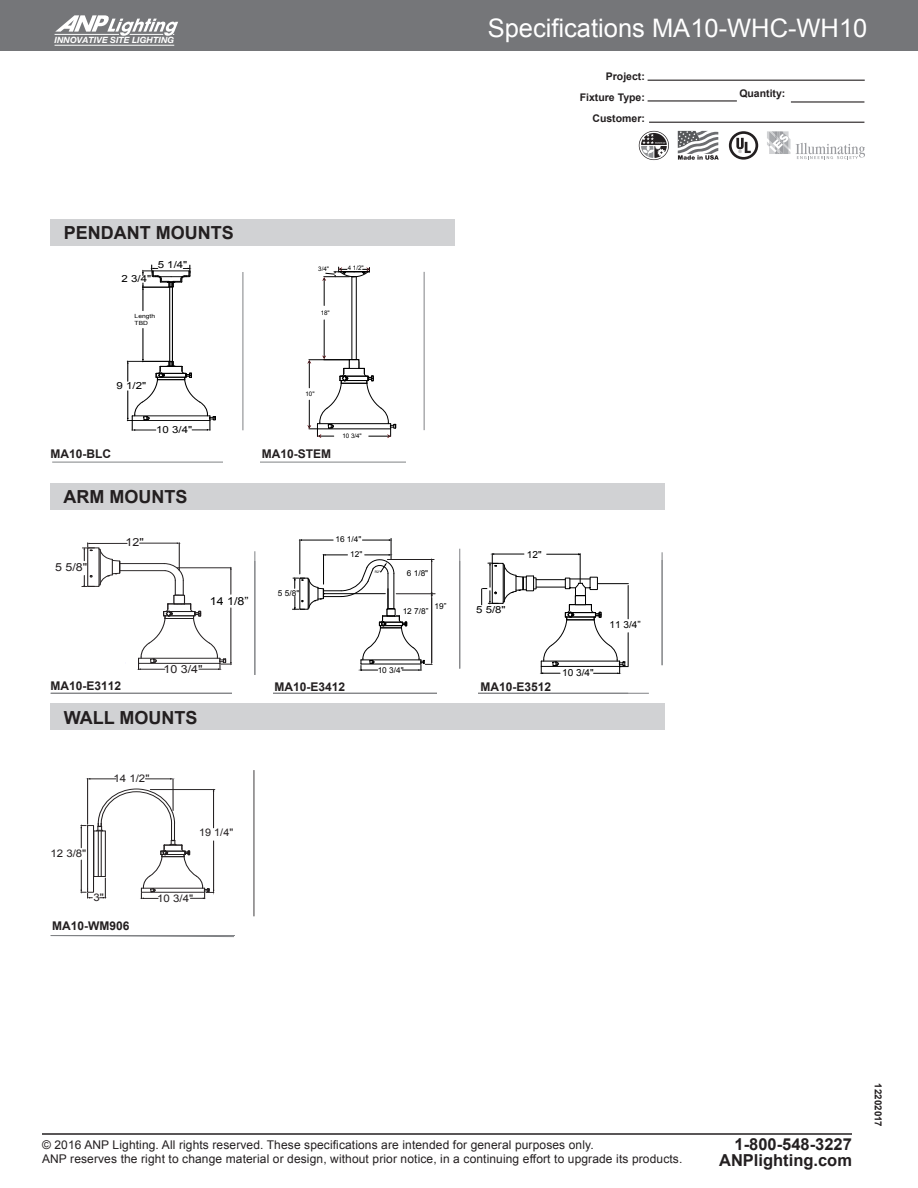
<style>
.page{position:relative;width:918px;height:1188px;background:#fff}
.page>*{position:absolute;margin:0;border:0;box-sizing:border-box;transform-origin:0 0}
.t1{font:25.5px "Arial";color:#fff}
.Select_Option_Header{font:700 18px "Arial";color:#231f20}
.t2{font:700 16.5px/16.5px "Arial";color:#231f20;text-align:right}
.t3{font:12px/13.5px "Arial";letter-spacing:.01em;color:#231f20}
.Main_Copy_with_1st_W{font:700 12px "Arial";color:#231f20}
.t4{font:11.1px "Arial";color:#231f20;scale:1.12 1}
.t5{font:11.1px "Arial";color:#000;scale:1.12 1}
.t6{font:700 10.5px/21px "Arial";color:#231f20;text-align:right}
.t7{font:10.5px "Arial";color:#231f20;scale:1.1 1}
.t8{font:10.5px "Arial";color:#231f20}
.t9{font:9.75px "Arial";color:#000;scale:1.17 1}
.t10{font:9.75px "Arial";color:#000;scale:1.04 1}
.t11{font:700 9.75px "Arial";color:#231f20}
.t12{font:italic 700 8.7px "Helvetica Neue";color:#fff}
.t13{font:8.1px "Arial";color:#000}
.t14{font:6.3px "Arial";color:#000}
.t15{font:5.7px/6.9px "Arial";color:#000;scale:1.17 1}
.t16{font:3.3px "Arial";color:#000}
</style>
<div class="page">
<div style="left:0;top:0;width:918px;height:51px;background:#757679"></div>
<hr style="left:42px;top:1133px;width:810px;height:2px;background:#231f20">
<hr style="left:648px;top:80px;width:217px;height:1px;background:#231f20">
<hr style="left:648px;top:100px;width:89px;height:2px;background:#231f20">
<hr style="left:791px;top:101px;width:73px;height:2px;background:#231f20">
<hr style="left:649px;top:122px;width:215px;height:1px;background:#231f20">
<hr style="left:55px;top:45px;width:119px;height:1px;background:#fff">
<svg style="left:55px;top:15px;width:123px;height:21px"></svg>
<svg style="left:729px;top:131px;width:29px;height:29px"></svg>
<svg style="left:639px;top:131px;width:30px;height:29px"></svg>
<svg style="left:639px;top:132px;width:29px;height:27px"></svg>
<svg style="left:641px;top:133px;width:26px;height:25px"></svg>
<svg style="left:678px;top:131px;width:41px;height:29px"></svg>
<svg style="left:767px;top:131px;width:98px;height:28px"></svg>
<hr style="left:52px;top:462px;width:359px;height:1px;background:#808285">
<hr style="left:424px;top:272px;width:1px;height:158px;background:#808285">
<hr style="left:243px;top:272px;width:1px;height:158px;background:#808285">
<div style="left:223px;top:436px;width:37px;height:36px;background:#fff"></div>
<div style="left:406px;top:436px;width:36px;height:39px;background:#fff"></div>
<div style="left:50px;top:219px;width:405px;height:27px;background:#d1d2d4"></div>
<hr style="left:324px;top:320px;width:1px;height:38px;background:#000">
<div style="left:352px;top:276px;width:5px;height:84px;border:1px solid #000"></div>
<svg style="left:307px;top:355px;width:89px;height:83px"></svg>
<svg style="left:322px;top:267px;width:48px;height:38px"></svg>
<hr style="left:169px;top:287px;width:1px;height:74px;background:#000">
<hr style="left:172px;top:287px;width:1px;height:74px;background:#000">
<hr style="left:143px;top:328px;width:1px;height:31px;background:#000">
<svg style="left:127px;top:359px;width:89px;height:72px"></svg>
<svg style="left:142px;top:265px;width:49px;height:46px"></svg>
<hr style="left:51px;top:693px;width:598px;height:1px;background:#808285">
<hr style="left:459px;top:549px;width:1px;height:120px;background:#808285">
<hr style="left:255px;top:551px;width:1px;height:124px;background:#808285">
<hr style="left:662px;top:552px;width:1px;height:113px;background:#808285">
<svg style="left:50px;top:935px;width:185px;height:2px"></svg>
<div style="left:437px;top:669px;width:41px;height:41px;background:#fff"></div>
<div style="left:232px;top:676px;width:41px;height:40px;background:#fff"></div>
<hr style="left:120px;top:570px;width:45px;height:1px;background:#231f20">
<hr style="left:120px;top:563px;width:44px;height:1px;background:#231f20">
<hr style="left:90px;top:543px;width:37px;height:1px;background:#231f20">
<svg style="left:138px;top:543px;width:94px;height:127px"></svg>
<div style="left:174px;top:595px;width:10px;height:9px;background:#fff"></div>
<div style="left:174px;top:595px;width:11px;height:9px;border:1px solid #231f20"></div>
<svg style="left:82px;top:543px;width:39px;height:44px"></svg>
<hr style="left:387px;top:559px;width:47px;height:1px;background:#231f20">
<hr style="left:396px;top:593px;width:39px;height:1px;background:#231f20">
<svg style="left:292px;top:538px;width:140px;height:133px"></svg>
<div style="left:503px;top:565px;width:2px;height:37px;border:1px solid #000"></div>
<hr style="left:494px;top:554px;width:30px;height:1px;background:#000">
<hr style="left:628px;top:633px;width:1px;height:33px;background:#000">
<hr style="left:628px;top:585px;width:1px;height:34px;background:#000">
<svg style="left:504px;top:554px;width:124px;height:120px"></svg>
<div style="left:575px;top:596px;width:11px;height:9px;background:#fff"></div>
<div style="left:575px;top:595px;width:11px;height:10px;border:1px solid #000"></div>
<svg style="left:481px;top:554px;width:17px;height:51px"></svg>
<hr style="left:87px;top:778px;width:1px;height:46px;background:#231f20">
<svg style="left:89px;top:778px;width:27px;height:2px"></svg>
<svg style="left:145px;top:778px;width:28px;height:2px"></svg>
<hr style="left:173px;top:779px;width:1px;height:32px;background:#231f20">
<svg style="left:81px;top:788px;width:134px;height:111px"></svg>
<div style="left:50px;top:483px;width:614px;height:27px;background:#d1d2d4"></div>
<div style="left:50px;top:704px;width:614px;height:26px;background:#d1d2d4"></div>
<hr style="left:254px;top:770px;width:1px;height:146px;background:#231f20">
<p class="t12" style="left:55px;top:35px;width:121px">INNOVATIVE SITE LIGHTING</p>
<h1 class="t1" style="left:488px;top:12px;width:381px">Specifications MA10-WHC-WH10</h1>
<p class="t6" style="left:580px;top:66px;width:67px">Project:<br>Fixture Type:<br>Customer:</p>
<p class="t6" style="left:739px;top:83px;width:48px">Quantity:</p>
<p class="Select_Option_Header" style="left:64px;top:220px;width:171px">PENDANT MOUNTS</p>
<p class="t9" style="left:158px;top:258px;width:27px">5 1/4"</p>
<p class="t9" style="left:122px;top:272px;width:27px">2 3/4"</p>
<p class="t15" style="left:135px;top:312px;width:19px">Length<br>TBD</p>
<p class="t14" style="left:318px;top:265px;width:12px">3/4"</p>
<p class="t14" style="left:348px;top:264px;width:17px">4 1/2"</p>
<p class="t14" style="left:321px;top:308px;width:11px">18"</p>
<p class="t9" style="left:117px;top:379px;width:27px">9 1/2"</p>
<p class="Main_Copy_with_1st_W" style="left:50px;top:445px;width:62px">MA10-BLC</p>
<p class="t9" style="left:156px;top:423px;width:32px">10 3/4"</p>
<p class="Select_Option_Header" style="left:64px;top:484px;width:125px">ARM MOUNTS</p>
<p class="t4" style="left:55px;top:560px;width:30px">5 5/8"</p>
<p class="t4" style="left:126px;top:535px;width:18px">12"</p>
<p class="t14" style="left:306px;top:390px;width:11px">10"</p>
<p class="Main_Copy_with_1st_W" style="left:262px;top:446px;width:71px">MA10-STEM</p>
<p class="t14" style="left:342px;top:432px;width:21px">10 3/4"</p>
<p class="t5" style="left:210px;top:593px;width:36px">14 1/8”</p>
<p class="t13" style="left:278px;top:588px;width:23px">5 5/8"</p>
<p class="t13" style="left:335px;top:534px;width:28px">16 1/4"</p>
<p class="t13" style="left:350px;top:549px;width:14px">12"</p>
<p class="t16" style="left:375px;top:570px;width:7px">R2"</p>
<p class="t13" style="left:407px;top:568px;width:23px">6 1/8"</p>
<p class="t13" style="left:434px;top:600px;width:13px">19”</p>
<p class="t13" style="left:403px;top:606px;width:27px">12 7/8”</p>
<p class="Main_Copy_with_1st_W" style="left:50px;top:678px;width:72px">MA10-E3112</p>
<p class="t4" style="left:164px;top:662px;width:36px">10 3/4"</p>
<p class="Select_Option_Header" style="left:64px;top:705px;width:135px">WALL MOUNTS</p>
<p class="t7" style="left:113px;top:771px;width:34px">14 1/2"</p>
<p class="t7" style="left:50px;top:846px;width:34px">12 3/8"</p>
<p class="t7" style="left:93px;top:890px;width:11px">3"</p>
<p class="Main_Copy_with_1st_W" style="left:52px;top:918px;width:79px">MA10-WM906</p>
<p class="t8" style="left:199px;top:826px;width:35px">19 1/4"</p>
<p class="t7" style="left:157px;top:891px;width:34px">10 3/4"</p>
<p class="Main_Copy_with_1st_W" style="left:274px;top:679px;width:72px">MA10-E3412</p>
<p class="t13" style="left:378px;top:664px;width:28px">10 3/4"</p>
<p class="t10" style="left:527px;top:548px;width:16px">12"</p>
<p class="t9" style="left:476px;top:603px;width:27px">5 5/8"</p>
<p class="Main_Copy_with_1st_W" style="left:481px;top:679px;width:72px">MA10-E3512</p>
<p class="t10" style="left:562px;top:667px;width:32px">10 3/4"</p>
<p class="t10" style="left:609px;top:618px;width:32px">11 3/4”</p>
<p class="t3" style="left:42px;top:1139px;width:642px">© 2016 ANP Lighting. All rights reserved. These specifications are intended for general purposes only.<br>ANP reserves the right to change material or design, without prior notice, in a continuing effort to upgrade its products.</p>
<h3 class="t2" style="left:719px;top:1136px;width:134px">1-800-548-3227<br>ANPlighting.com</h3>
<p class="t11" style="left:885px;top:1083px;width:45px;rotate:90deg">12202017</p>
</div>
